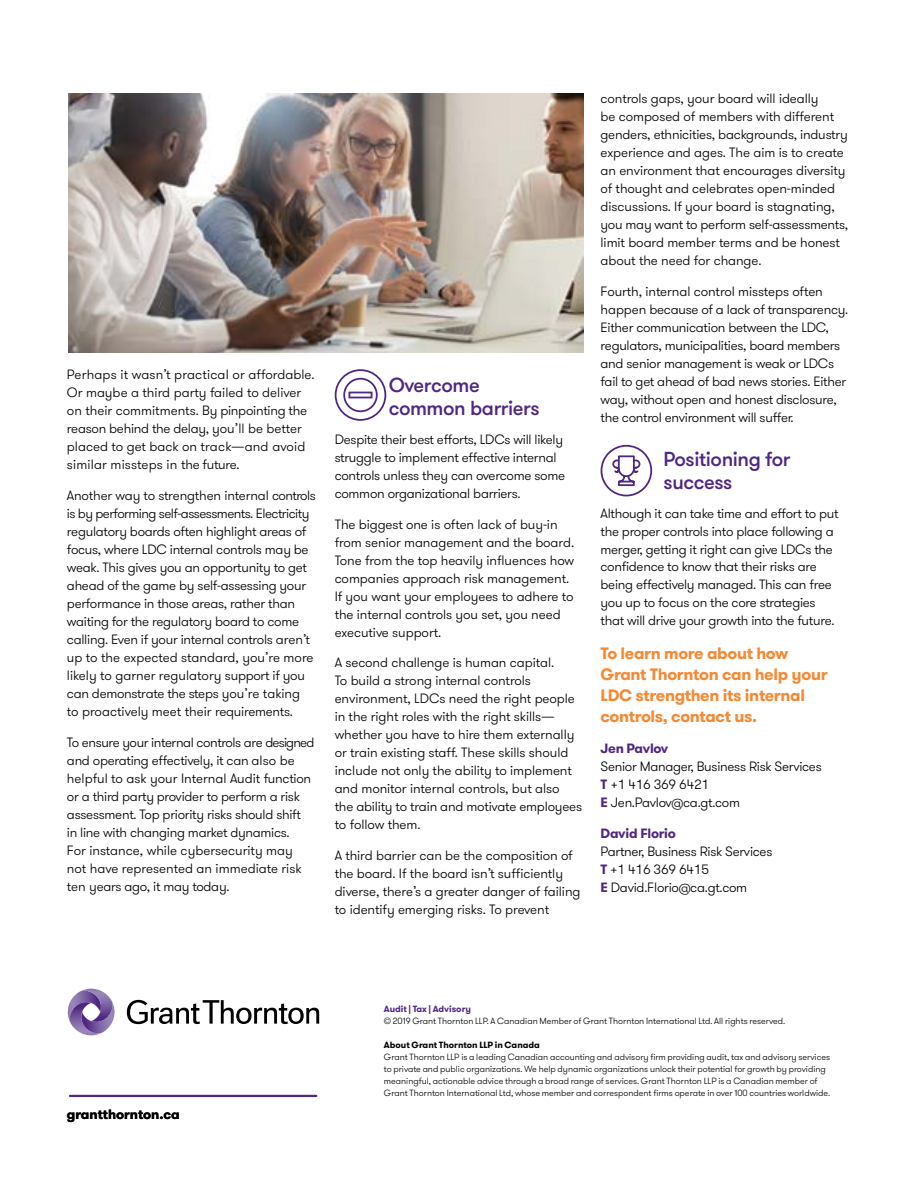
<style>
.page{position:relative;width:918px;height:1188px;background:#fff}
.page>*{position:absolute;margin:0;border:0;box-sizing:border-box;transform-origin:0 0}
.t1{font:500 20.25px/22.5px "GT Walsheim Pro";letter-spacing:-.02em;color:#4f2683}
.t2{font:700 16.5px/21px "GT Walsheim Pro";letter-spacing:-.02em;color:#f68933}
.t3{font:300 13.5px/18px "GT Walsheim Pro";letter-spacing:-.02em;color:#000}
.t4{font:300 13.5px/18px "GT Walsheim Pro";color:#000}
.t5{font:700 13.5px "GT Walsheim Pro";letter-spacing:-.02em;color:#4f2683}
.t6{font:700 13.5px "GT Walsheim Pro";color:#000}
.t7{font:300 9px/12px "GT Walsheim Pro";color:#000}
.t8{font:700 9px "GT Walsheim Pro";color:#000}
.t9{font:700 9px "GT Walsheim Pro";color:#4f2683}
.s1{font-weight:700;color:#4f2683}
</style>
<div class="page">
<hr style="left:70px;top:1095px;width:246px;height:2px;background:#4f2683">
<svg style="left:127px;top:1000px;width:192px;height:24px"></svg>
<svg style="left:67px;top:988px;width:48px;height:48px"></svg>
<svg style="left:601px;top:445px;width:51px;height:51px"></svg>
<img style="left:69px;top:93px;width:514px;height:259px">
<svg style="left:335px;top:369px;width:51px;height:52px"></svg>
<p class="t4" style="left:67px;top:366px;width:249px">Perhaps it wasn’t practical or affordable.<br>Or maybe a third party failed to deliver on their commitments. By pinpointing the reason behind the delay, you’ll be better placed to get back on track—and avoid similar missteps in the future.</p>
<p class="t3" style="left:67px;top:487px;width:250px">Another way to strengthen internal controls is by performing self-assessments. Electricity regulatory boards often highlight areas of focus, where LDC internal controls may be weak. This gives you an opportunity to get ahead of the game by self-assessing your performance in those areas, rather than waiting for the regulatory board to come calling. Even if your internal controls aren’t up to the expected standard, you’re more likely to garner regulatory support if you can demonstrate the steps you’re taking<br>to proactively meet their requirements.</p>
<p class="t3" style="left:67px;top:733px;width:249px">To ensure your internal controls are designed and operating effectively, it can also be helpful to ask your Internal Audit function or a third party provider to perform a risk assessment. Top priority risks should shift in line with changing market dynamics.<br>For instance, while cybersecurity may not have represented an immediate risk ten years ago, it may today.</p>
<h1 class="t1" style="left:389px;top:374px;width:152px">Overcome common barriers</h1>
<p class="t3" style="left:335px;top:430px;width:232px">Despite their best efforts, LDCs will likely struggle to implement effective internal controls unless they can overcome some common organizational barriers.</p>
<p class="t3" style="left:335px;top:515px;width:241px">The biggest one is often lack of buy-in from senior management and the board.<br>Tone from the top heavily influences how companies approach risk management.<br>If you want your employees to adhere to the internal controls you set, you need executive support.</p>
<p class="t3" style="left:335px;top:654px;width:249px">A second challenge is human capital.<br>To build a strong internal controls environment, LDCs need the right people in the right roles with the right skills— whether you have to hire them externally or train existing staff. These skills should include not only the ability to implement and monitor internal controls, but also<br>the ability to train and motivate employees to follow them.</p>
<p class="t3" style="left:335px;top:847px;width:247px">A third barrier can be the composition of the board. If the board isn’t sufficiently diverse, there’s a greater danger of failing to identify emerging risks. To prevent</p>
<p class="t3" style="left:601px;top:90px;width:249px">controls gaps, your board will ideally<br>be composed of members with different genders, ethnicities, backgrounds, industry experience and ages. The aim is to create an environment that encourages diversity of thought and celebrates open-minded discussions. If your board is stagnating, you may want to perform self-assessments, limit board member terms and be honest about the need for change.</p>
<p class="t3" style="left:601px;top:283px;width:249px">Fourth, internal control missteps often happen because of a lack of transparency.<br>Either communication between the LDC, regulators, municipalities, board members and senior management is weak or LDCs fail to get ahead of bad news stories. Either way, without open and honest disclosure, the control environment will suffer.</p>
<h1 class="t1" style="left:664px;top:448px;width:128px">Positioning for success</h1>
<p class="t3" style="left:601px;top:504px;width:240px">Although it can take time and effort to put the proper controls into place following a merger, getting it right can give LDCs the confidence to know that their risks are being effectively managed. This can free you up to focus on the core strategies that will drive your growth into the future.</p>
<p class="t2" style="left:601px;top:643px;width:229px">To learn more about how<br>Grant Thornton can help your<br>LDC strengthen its internal controls, contact us.</p>
<p class="t5" style="left:601px;top:739px;width:69px">Jen Pavlov</p>
<p class="t3" style="left:601px;top:758px;width:223px">Senior Manager, Business Risk Services<br><span class="s1">T</span> +1 416 369 6421<br><span class="s1">E</span> Jen.Pavlov@ca.gt.com</p>
<p class="t5" style="left:601px;top:824px;width:77px">David Florio</p>
<p class="t3" style="left:601px;top:842px;width:173px">Partner, Business Risk Services<br><span class="s1">T</span> +1 416 369 6415<br><span class="s1">E</span> David.Florio@ca.gt.com</p>
<p class="t6" style="left:67px;top:1105px;width:114px">grantthornton.ca</p>
<p class="t9" style="left:384px;top:1003px;width:89px">Audit | Tax | Advisory</p>
<p class="t7" style="left:384px;top:1015px;width:403px">© 2019 Grant Thornton LLP. A Canadian Member of Grant Thornton International Ltd. All rights reserved.</p>
<p class="t8" style="left:384px;top:1039px;width:158px">About Grant Thornton LLP in Canada</p>
<p class="t7" style="left:384px;top:1051px;width:448px">Grant Thornton LLP is a leading Canadian accounting and advisory firm providing audit, tax and advisory services to private and public organizations. We help dynamic organizations unlock their potential for growth by providing meaningful, actionable advice through a broad range of services. Grant Thornton LLP is a Canadian member of Grant Thornton International Ltd, whose member and correspondent firms operate in over 100 countries worldwide.</p>
</div>
